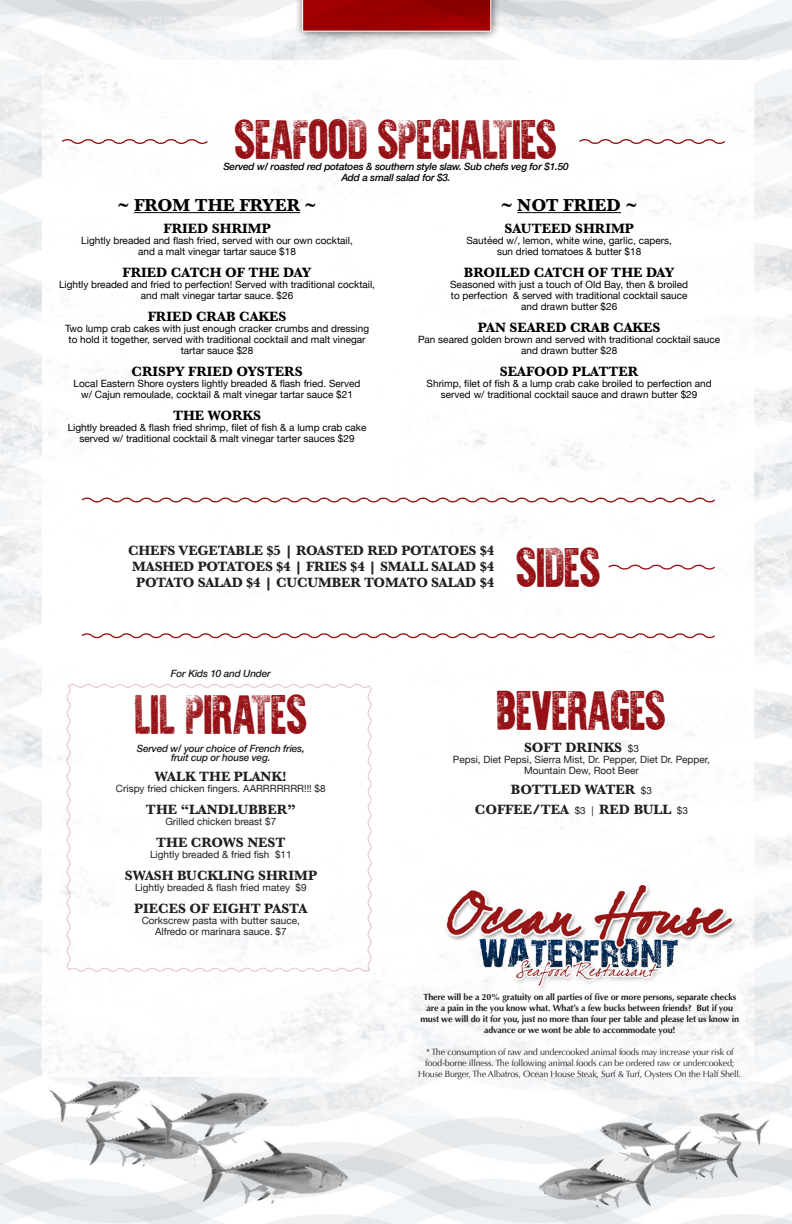
<style>
.page{position:relative;width:792px;height:1224px;background:#fff}
.page>*{position:absolute;margin:0;border:0;box-sizing:border-box;transform-origin:0 0}
.t1{font:48px "Waris Over";letter-spacing:-.03em;color:#951115}
.t2{font:700 18px "Baskerville";color:#000}
.t3{font:700 14px "Baskerville";letter-spacing:-.01em;color:#231f20}
.t4{font:700 14px "Baskerville";color:#000}
.t5{font:10px/11px "Helvetica Neue";color:#000;text-align:center}
.t6{font:10px "Helvetica Neue";color:#231f20}
.t7{font:italic 500 10px "Helvetica Neue";letter-spacing:-.02em;color:#000}
.t8{font:italic 500 10px "Helvetica Neue";letter-spacing:-.02em;color:#231f20}
.t9{font:700 9px/11px "Optima";letter-spacing:-.02em;color:#231f20;text-align:center}
.t10{font:9px/10.9px "Optima";letter-spacing:-.02em;color:#231f20;text-align:center}
.s1{font-family:"Helvetica Neue";font-weight:400;font-size:10px}
</style>
<div class="page">
<img style="left:0;top:0;width:792px;height:1224px">
<hr style="left:134px;top:212px;width:166px;height:1px;background:#000">
<hr style="left:517px;top:212px;width:104px;height:1px;background:#000">
<svg style="left:60px;top:137px;width:149px;height:9px"></svg>
<svg style="left:578px;top:137px;width:149px;height:9px"></svg>
<svg style="left:607px;top:563px;width:109px;height:8px"></svg>
<svg style="left:80px;top:631px;width:636px;height:9px"></svg>
<svg style="left:66px;top:683px;width:307px;height:290px"></svg>
<svg style="left:80px;top:496px;width:636px;height:8px"></svg>
<p class="t1" style="left:234px;top:119px;width:325px">SEAFOOD SPECIALTIES</p>
<p class="t7" style="left:223px;top:158px;width:347px">Served w/ roasted red potatoes &amp; southern style slaw. Sub chefs veg for $1.50</p>
<p class="t7" style="left:341px;top:169px;width:111px">Add a small salad for $3.</p>
<p class="t2" style="left:118px;top:192px;width:201px">~ FROM THE FRYER ~</p>
<p class="t4" style="left:164px;top:219px;width:109px">FRIED SHRIMP</p>
<p class="t5" style="left:81px;top:235px;width:273px">Lightly breaded and flash fried, served with our own cocktail,</p>
<p class="t5" style="left:138px;top:246px;width:159px">and a malt vinegar tartar sauce $18</p>
<p class="t4" style="left:123px;top:263px;width:191px">FRIED CATCH OF THE DAY</p>
<p class="t5" style="left:59px;top:279px;width:318px">Lightly breaded and fried to perfection! Served with traditional cocktail, and malt vinegar tartar sauce. $26</p>
<p class="t4" style="left:148px;top:307px;width:140px">FRIED CRAB CAKES</p>
<p class="t5" style="left:65px;top:323px;width:306px">Two lump crab cakes with just enough cracker crumbs and dressing</p>
<p class="t5" style="left:69px;top:334px;width:298px">to hold it together, served with traditional cocktail and malt vinegar tartar sauce $28</p>
<p class="t4" style="left:132px;top:362px;width:172px">CRISPY FRIED OYSTERS</p>
<p class="t5" style="left:74px;top:378px;width:288px">Local Eastern Shore oysters lightly breaded &amp; flash fried. Served</p>
<p class="t5" style="left:81px;top:389px;width:273px">w/ Cajun remoulade, cocktail &amp; malt vinegar tartar sauce $21</p>
<p class="t4" style="left:173px;top:406px;width:89px">THE WORKS</p>
<p class="t5" style="left:68px;top:422px;width:300px">Lightly breaded &amp; flash fried shrimp, filet of fish &amp; a lump crab cake served w/ traditional cocktail &amp; malt vinegar tarter sauces $29</p>
<p class="t2" style="left:501px;top:192px;width:138px">~ NOT FRIED ~</p>
<p class="t4" style="left:505px;top:219px;width:131px">SAUTEED SHRIMP</p>
<p class="t5" style="left:466px;top:235px;width:207px">Sautéed w/, lemon, white wine, garlic, capers,</p>
<p class="t5" style="left:497px;top:246px;width:146px">sun dried tomatoes &amp; butter $18</p>
<p class="t4" style="left:464px;top:263px;width:212px">BROILED CATCH OF THE DAY</p>
<p class="t5" style="left:450px;top:279px;width:240px">Seasoned with just a touch of Old Bay, then &amp; broiled</p>
<p class="t5" style="left:451px;top:290px;width:238px">to perfection &amp; served with traditional cocktail sauce</p>
<p class="t5" style="left:521px;top:301px;width:98px">and drawn butter $26</p>
<p class="t4" style="left:478px;top:318px;width:184px">PAN SEARED CRAB CAKES</p>
<p class="t5" style="left:418px;top:334px;width:304px">Pan seared golden brown and served with traditional cocktail sauce and drawn butter $28</p>
<p class="t4" style="left:500px;top:362px;width:140px">SEAFOOD PLATTER</p>
<p class="t5" style="left:427px;top:378px;width:287px">Shrimp, filet of fish &amp; a lump crab cake broiled to perfection and served w/ traditional cocktail sauce and drawn butter $29</p>
<p class="t3" style="left:128px;top:541px;width:368px">CHEFS VEGETABLE $5 | ROASTED RED POTATOES $4</p>
<p class="t3" style="left:132px;top:557px;width:364px">MASHED POTATOES $4 | FRIES $4 | SMALL SALAD $4</p>
<p class="t3" style="left:136px;top:573px;width:360px">POTATO SALAD $4 | CUCUMBER TOMATO SALAD $4</p>
<p class="t1" style="left:516px;top:546px;width:87px">SIDES</p>
<p class="t8" style="left:171px;top:665px;width:102px">For Kids 10 and Under</p>
<p class="t1" style="left:134px;top:694px;width:176px">LIL PIRATES</p>
<p class="t8" style="left:137px;top:740px;width:170px">Served w/ your choice of French fries,</p>
<p class="t8" style="left:171px;top:749px;width:101px">fruit cup or house veg.</p>
<p class="t3" style="left:155px;top:767px;width:133px">WALK THE PLANK!</p>
<p class="t6" style="left:116px;top:782px;width:211px">Crispy fried chicken fingers. AARRRRRRR!!! $8</p>
<p class="t3" style="left:146px;top:800px;width:151px">THE “LANDLUBBER”</p>
<p class="t6" style="left:165px;top:815px;width:112px">Grilled chicken breast $7</p>
<p class="t3" style="left:156px;top:833px;width:131px">THE CROWS NEST</p>
<p class="t6" style="left:150px;top:848px;width:143px">Lightly breaded &amp; fried fish $11</p>
<p class="t3" style="left:125px;top:866px;width:194px">SWASH BUCKLING SHRIMP</p>
<p class="t6" style="left:135px;top:881px;width:173px">Lightly breaded &amp; flash fried matey $9</p>
<p class="t3" style="left:134px;top:899px;width:175px">PIECES OF EIGHT PASTA</p>
<p class="t6" style="left:142px;top:914px;width:160px">Corkscrew pasta with butter sauce,</p>
<p class="t6" style="left:155px;top:925px;width:133px">Alfredo or marinara sauce. $7</p>
<p class="t1" style="left:496px;top:690px;width:172px">BEVERAGES</p>
<p class="t3" style="left:524px;top:738px;width:116px">SOFT DRINKS <span class="s1">$3</span></p>
<p class="t6" style="left:453px;top:753px;width:259px">Pepsi, Diet Pepsi, Sierra Mist, Dr. Pepper, Diet Dr. Pepper,</p>
<p class="t6" style="left:524px;top:764px;width:116px">Mountain Dew, Root Beer</p>
<p class="t3" style="left:511px;top:780px;width:143px">BOTTLED WATER <span class="s1">$3</span></p>
<p class="t3" style="left:475px;top:800px;width:215px">COFFEE/TEA <span class="s1">$3 |</span> RED BULL <span class="s1">$3</span></p>
<p class="t9" style="left:421px;top:992px;width:320px">There will be a 20% gratuity on all parties of five or more persons, separate checks are a pain in the you know what. What’s a few bucks between friends? But if you must we will do it for you, just no more than four per table and please let us know in advance or we wont be able to accommodate you!</p>
<p class="t10" style="left:418px;top:1047px;width:325px">* The consumption of raw and undercooked animal foods may increase your risk of food-borne illness. The following animal foods can be ordered raw or undercooked;<br>House Burger, The Albatros, Ocean House Steak, Surf &amp; Turf, Oysters On the Half Shell.</p>
</div>
